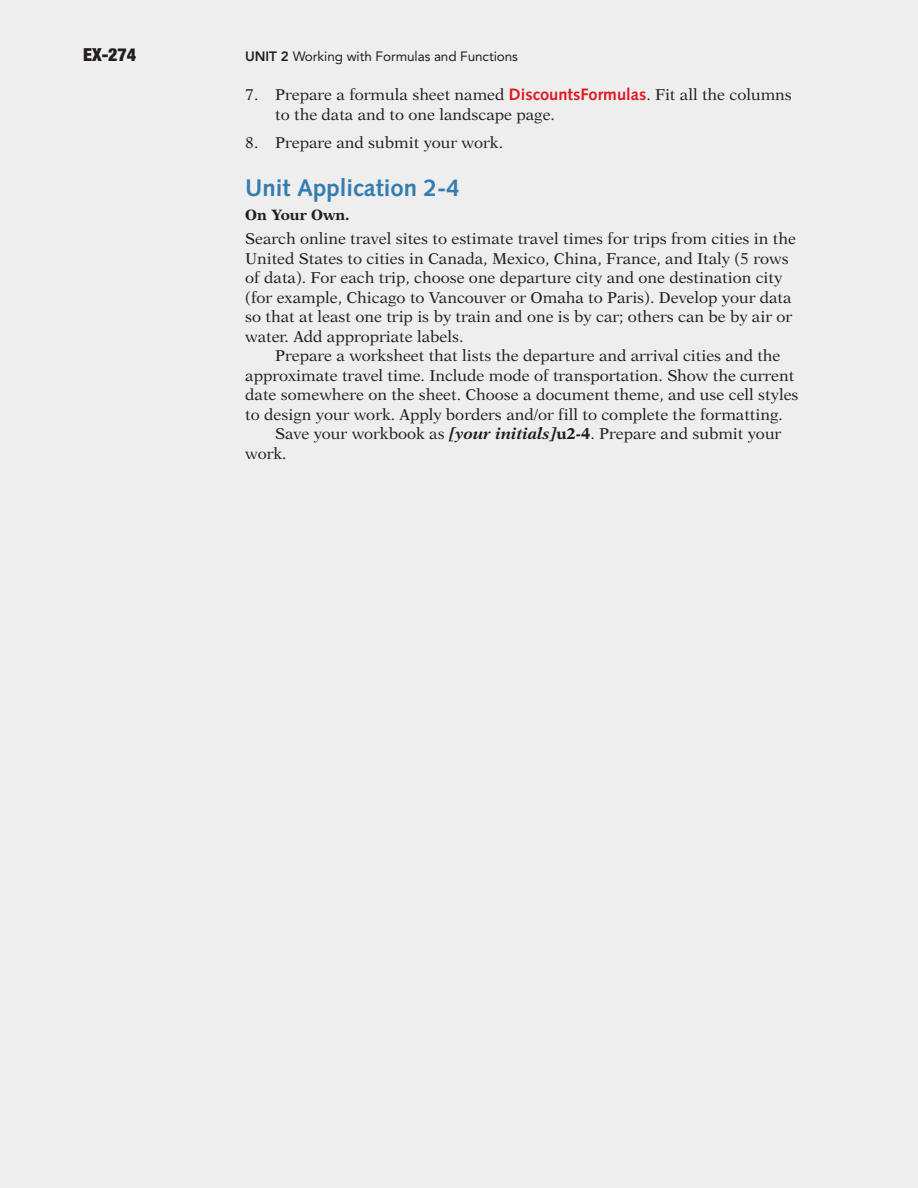
<style>
.page{position:relative;width:918px;height:1188px;background:#eeeeef}
.page>*{position:absolute;margin:0;border:0;box-sizing:border-box;transform-origin:0 0}
.t1{font:700 24px "Syntax LT Std";color:#347daf}
.t2{font:900 condensed 18px "Helvetica Neue LT Std";color:#231f20}
.t3{font:15.75px/19.5px "New Aster LT Std";color:#231f20}
.t4{font:700 15px "New Aster LT Std";color:#231f20}
.t5{font:13.5px "Avenir LT Std";letter-spacing:-.005em;color:#231f20}
.s1{font-weight:800}
.s2{font-family:"Syntax LT Std";font-weight:700;font-size:16.5px;color:#de1920}
.s3{font-weight:700;font-style:italic}
.s4{font-weight:700}
</style>
<div class="page">
<p class="t2" style="left:83px;top:48px;width:54px">EX-274</p>
<p class="t5" style="left:245px;top:50px;width:274px"><span class="s1">UNIT 2</span> Working with Formulas and Functions</p>
<p class="t3" style="left:275px;top:86px;width:518px;text-indent:-30px">7. Prepare a formula sheet named <span class="s2">DiscountsFormulas</span>. Fit all the columns to the data and to one landscape page.</p>
<p class="t3" style="left:245px;top:134px;width:259px">8. Prepare and submit your work.</p>
<h1 class="t1" style="left:245px;top:178px;width:216px">Unit Application 2-4</h1>
<p class="t4" style="left:245px;top:208px;width:106px">On Your Own.</p>
<p class="t3" style="left:245px;top:230px;width:552px">Search online travel sites to estimate travel times for trips from cities in the United States to cities in Canada, Mexico, China, France, and Italy (5 rows of data). For each trip, choose one departure city and one destination city (for example, Chicago to Vancouver or Omaha to Paris). Develop your data so that at least one trip is by train and one is by car; others can be by air or water. Add appropriate labels.</p>
<p class="t3" style="left:275px;top:347px;width:507px">Prepare a worksheet that lists the departure and arrival cities and the</p>
<p class="t3" style="left:245px;top:367px;width:550px">approximate travel time. Include mode of transportation. Show the current</p>
<p class="t3" style="left:245px;top:386px;width:555px">date somewhere on the sheet. Choose a document theme, and use cell styles</p>
<p class="t3" style="left:245px;top:406px;width:539px">to design your work. Apply borders and/or fill to complete the formatting.</p>
<p class="t3" style="left:275px;top:425px;width:508px">Save your workbook as <span class="s3">[your initials]</span><span class="s4">u2-4</span>. Prepare and submit your</p>
<p class="t3" style="left:245px;top:445px;width:43px">work.</p>
</div>
